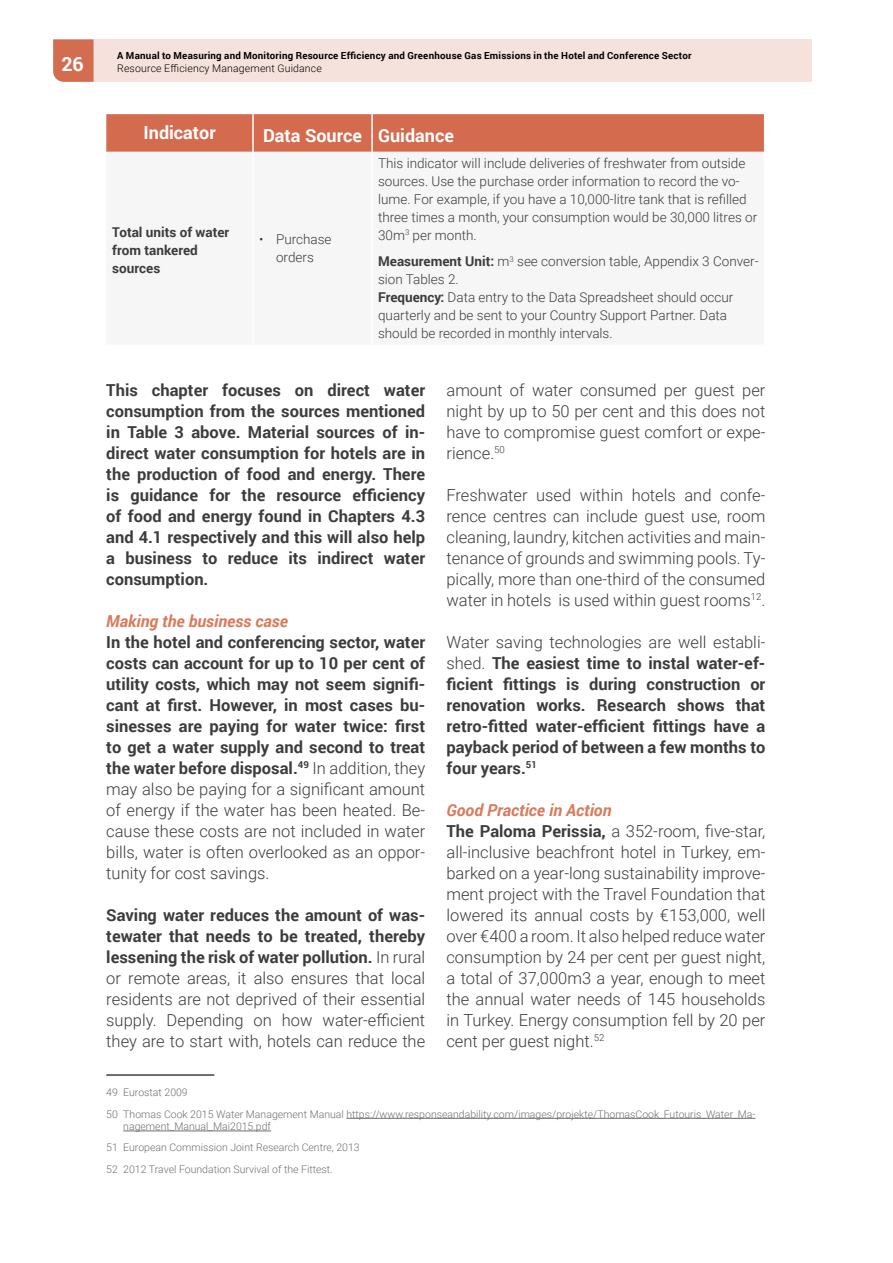
<style>
.page{position:relative;width:893px;height:1263px;background:#fff}
.page>*{position:absolute;margin:0;border:0;box-sizing:border-box;transform-origin:0 0}
.t1{font:700 19.5px "Roboto";color:#fff}
.t2{font:700 18px "Roboto";color:#fff}
.t3{font:300 16.5px/21px "Roboto";color:#3c3c3b;text-align:justify}
.t4{font:700 16.5px/21px "Roboto";color:#3c3c3b;text-align:justify}
.t5{font:italic 700 16.5px "Roboto";color:#d87b5d}
.t6{font:300 13.5px/18px "Roboto";color:#3c3c3b}
.t7{font:700 13.5px/18px "Roboto";color:#3c3c3b}
.t8{font:300 10.5px/21.3px "Roboto";color:#706f6f}
.t9{font:300 10.5px "Roboto";letter-spacing:.015em;color:#000}
.t10{font:700 9.75px "Roboto";letter-spacing:.025em;color:#000}
.s1{font-weight:700}
.s2{font-weight:300}
.s3{font-weight:700;font-style:italic;color:#d87b5d}
</style>
<div class="page">
<div style="left:94px;top:39px;width:718px;height:43px;background:#f6e2dc"></div>
<svg style="left:53px;top:39px;width:41px;height:43px"></svg>
<hr style="left:106px;top:1074px;width:108px;height:1px;background:#000">
<hr style="left:346px;top:1118px;width:409px;height:1px;background:#706f6f">
<hr style="left:123px;top:1131px;width:148px;height:1px;background:#706f6f">
<div style="left:106px;top:114px;width:658px;height:38px;background:#d46b4e"></div>
<hr style="left:252px;top:114px;width:2px;height:38px;background:#fff">
<hr style="left:371px;top:114px;width:2px;height:38px;background:#fff">
<p class="t10" style="left:117px;top:49px;width:576px">A Manual to Measuring and Monitoring Resource Efficiency and Greenhouse Gas Emissions in the Hotel and Conference Sector</p>
<p class="t1" style="left:61px;top:50px;width:24px">26</p>
<p class="t9" style="left:117px;top:61px;width:206px">Resource Efficiency Management Guidance</p>
<p class="t2" style="left:144px;top:120px;width:74px">Indicator</p>
<p class="t2" style="left:263px;top:123px;width:192px">Data Source Guidance</p>
<p class="t7" style="left:112px;top:223px;width:119px">Total units of water from tankered sources</p>
<p class="t6" style="left:259px;top:230px;width:74px;text-align:center">• Purchase orders</p>
<p class="t6" style="left:378px;top:154px;width:381px">This indicator will include deliveries of freshwater from outside sources. Use the purchase order information to record the vo&shy;lume. For example, if you have a 10,000-litre tank that is refilled three times a month, your consumption would be 30,000 litres or 30m<sup>3</sup> per month.</p>
<p class="t6" style="left:378px;top:252px;width:382px"><span class="s1">Measurement Unit:</span> m<sup>3</sup> see conversion table, Appendix 3 Conver&shy;sion Tables 2.<br><span class="s1">Frequency:</span> Data entry to the Data Spreadsheet should occur quarterly and be sent to your Country Support Partner. Data should be recorded in monthly intervals.</p>
<p class="t4" style="left:106px;top:379px;width:320px">This chapter focuses on direct water consumption from the sources mentioned in Table 3 above. Material sources of in&shy;direct water consumption for hotels are in the production of food and energy. There is guidance for the resource efficiency of food and energy found in Chapters 4.3 and 4.1 respectively and this will also help a business to reduce its indirect water consumption.</p>
<p class="t5" style="left:106px;top:609px;width:183px">Making the business case</p>
<p class="t4" style="left:106px;top:631px;width:320px">In the hotel and conferencing sector, water costs can account for up to 10 per cent of utility costs, which may not seem signifi&shy;cant at first. However, in most cases bu&shy;sinesses are paying for water twice: first to get a water supply and second to treat the water before disposal.<sup>49</sup> <span class="s2">In addition, they may also be paying for a significant amount of energy if the water has been heated. Be&shy;cause these costs are not included in water bills, water is often overlooked as an oppor&shy;tunity for cost savings.</span></p>
<p class="t3" style="left:106px;top:904px;width:320px"><span class="s1">Saving water reduces the amount of was&shy;tewater that needs to be treated, thereby lessening the risk of water pollution.</span> In rural or remote areas, it also ensures that local residents are not deprived of their essential supply. Depending on how water-efficient they are to start with, hotels can reduce the</p>
<p class="t8" style="left:106px;top:1081px;width:651px">49 Eurostat 2009<br>50 Thomas Cook 2015 Water Management Manual https://www.responseandability.com/images/projekte/ThomasCook_Futouris_Water_Ma-</p>
<p class="t8" style="left:106px;top:1115px;width:255px;text-indent:17px">nagement_Manual_Mai2015.pdf<br>51 European Commission Joint Research Centre, 2013<br>52 2012 Travel Foundation Survival of the Fittest.</p>
<p class="t3" style="left:446px;top:379px;width:320px">amount of water consumed per guest per night by up to 50 per cent and this does not have to compromise guest comfort or expe&shy;rience.<sup>50</sup></p>
<p class="t3" style="left:446px;top:484px;width:320px">Freshwater used within hotels and confe&shy;rence centres can include guest use, room cleaning, laundry, kitchen activities and main&shy;tenance of grounds and swimming pools. Ty&shy;pically, more than one-third of the consumed water in hotels is used within guest rooms<sup>12</sup>.</p>
<p class="t4" style="left:446px;top:631px;width:320px"><span class="s2">Water saving technologies are well establi&shy;shed.</span> The easiest time to instal water-ef&shy;ficient fittings is during construction or renovation works. Research shows that retro-fitted water-efficient fittings have a payback period of between a few months to four years.<sup>51</sup></p>
<p class="t3" style="left:446px;top:799px;width:320px;text-align:left"><span class="s3">Good Practice in Action<br></span><span class="s1">The Paloma Perissia,</span> a 352-room, five-star, all-inclusive beachfront hotel in Turkey, em&shy;barked on a year-long sustainability improve&shy;ment project with the Travel Foundation that lowered its annual costs by €153,000, well over €400 a room. It also helped reduce water consumption by 24 per cent per guest night, a total of 37,000m3 a year, enough to meet the annual water needs of 145 households in Turkey. Energy consumption fell by 20 per cent per guest night.<sup>52</sup></p>
</div>
